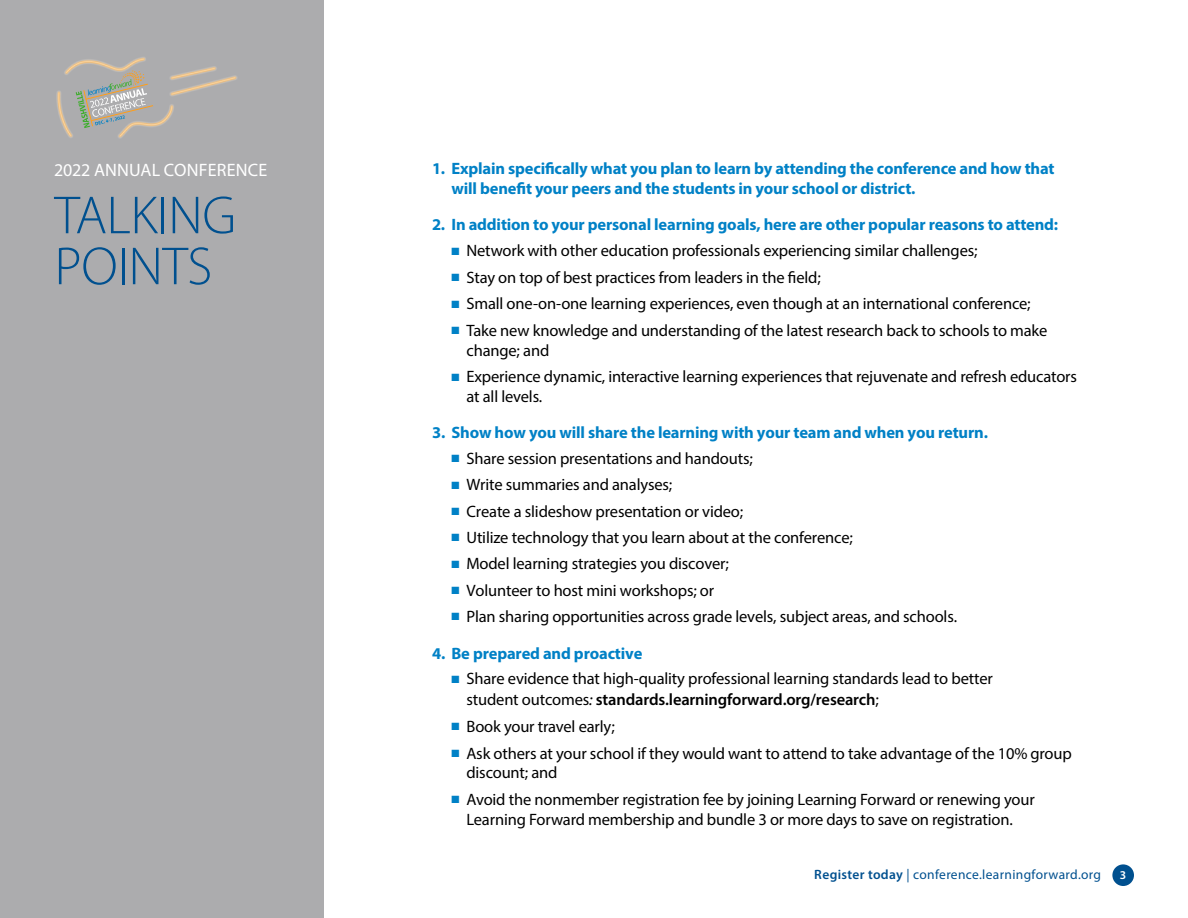
<style>
.page{position:relative;width:1188px;height:918px;background:#fff}
.page>*{position:absolute;margin:0;border:0;box-sizing:border-box;transform-origin:0 0}
.t1{font:300 54px/51px "Myriad Pro";letter-spacing:-.005em;color:#00508f}
.t2{font:18px "Myriad Pro";letter-spacing:.01em;color:#fff}
.t3{font:16.5px/19.8px "Myriad Pro";letter-spacing:-.01em;color:#000}
.t4{font:700 16.5px/19.8px "Myriad Pro";letter-spacing:-.01em;color:#0081c6}
.t5{font:13.5px "Myriad Pro";letter-spacing:.025em;color:#00508f}
.t6{font:600 12px "Myriad Pro";color:#fff}
.s1{color:#0081c6}
.s2{font-style:italic}
.s3{font-weight:600}
</style>
<div class="page">
<div style="left:0;top:0;width:324px;height:918px;background:#acacae"></div>
<img style="left:56px;top:57px;width:181px;height:81px">
<svg style="left:76px;top:70px;width:78px;height:58px"></svg>
<div style="left:1112px;top:864px;width:22px;height:22px;background:#00508f;border-radius:50%"></div>
<p class="t2" style="left:54px;top:158px;width:215px">2022 ANNUAL CONFERENCE</p>
<h1 class="t1" style="left:55px;top:191px;width:183px">TALKING<br>POINTS</h1>
<p class="t4" style="left:452px;top:158px;width:605px;text-indent:-20px">1. Explain specifically what you plan to learn by attending the conference and how that will benefit your peers and the students in your school or district.</p>
<p class="t4" style="left:432px;top:214px;width:628px">2. In addition to your personal learning goals, here are other popular reasons to attend:</p>
<p class="t3" style="left:452px;top:241px;width:528px"><span class="s1">■</span> Network with other education professionals experiencing similar challenges;</p>
<p class="t3" style="left:452px;top:267px;width:371px"><span class="s1">■</span> Stay on top of best practices from leaders in the field;</p>
<p class="t3" style="left:452px;top:294px;width:581px"><span class="s1">■</span> Small one-on-one learning experiences, even though at an international conference;</p>
<p class="t3" style="left:466px;top:320px;width:582px;text-indent:-15px"><span class="s1">■</span> Take new knowledge and understanding of the latest research back to schools to make change; and</p>
<p class="t3" style="left:466px;top:367px;width:612px;text-indent:-15px"><span class="s1">■</span> Experience dynamic, interactive learning experiences that rejuvenate and refresh educators at all levels.</p>
<p class="t4" style="left:432px;top:422px;width:557px">3. Show how you will share the learning with your team and when you return.</p>
<p class="t3" style="left:451px;top:448px;width:303px"><span class="s1">■</span> Share session presentations and handouts;</p>
<p class="t3" style="left:451px;top:475px;width:222px"><span class="s1">■</span> Write summaries and analyses;</p>
<p class="t3" style="left:451px;top:501px;width:293px"><span class="s1">■</span> Create a slideshow presentation or video;</p>
<p class="t3" style="left:451px;top:527px;width:403px"><span class="s1">■</span> Utilize technology that you learn about at the conference;</p>
<p class="t3" style="left:451px;top:554px;width:279px"><span class="s1">■</span> Model learning strategies you discover;</p>
<p class="t3" style="left:451px;top:580px;width:264px"><span class="s1">■</span> Volunteer to host mini workshops; or</p>
<p class="t3" style="left:451px;top:606px;width:507px"><span class="s1">■</span> Plan sharing opportunities across grade levels, subject areas, and schools.</p>
<p class="t4" style="left:432px;top:643px;width:212px">4. Be prepared and proactive</p>
<p class="t3" style="left:466px;top:668px;width:528px;line-height:21.3px;text-indent:-15px"><span class="s1">■</span> Share evidence that high-quality professional learning standards lead to better student outcomes<span class="s2">:</span> <span class="s3">standards.learningforward.org/research</span>;</p>
<p class="t3" style="left:451px;top:716px;width:165px"><span class="s1">■</span> Book your travel early;</p>
<p class="t3" style="left:466px;top:743px;width:607px;text-indent:-15px"><span class="s1">■</span> Ask others at your school if they would want to attend to take advantage of the 10% group discount; and</p>
<p class="t3" style="left:451px;top:789px;width:585px;text-align:center"><span class="s1">■</span> Avoid the nonmember registration fee by joining Learning Forward or renewing your<br>Learning Forward membership and bundle 3 or more days to save on registration.</p>
<p class="t5" style="left:814px;top:866px;width:288px"><span class="s3">Register today</span> | conference.learningforward.org</p>
<p class="t6" style="left:1120px;top:867px;width:8px">3</p>
</div>
